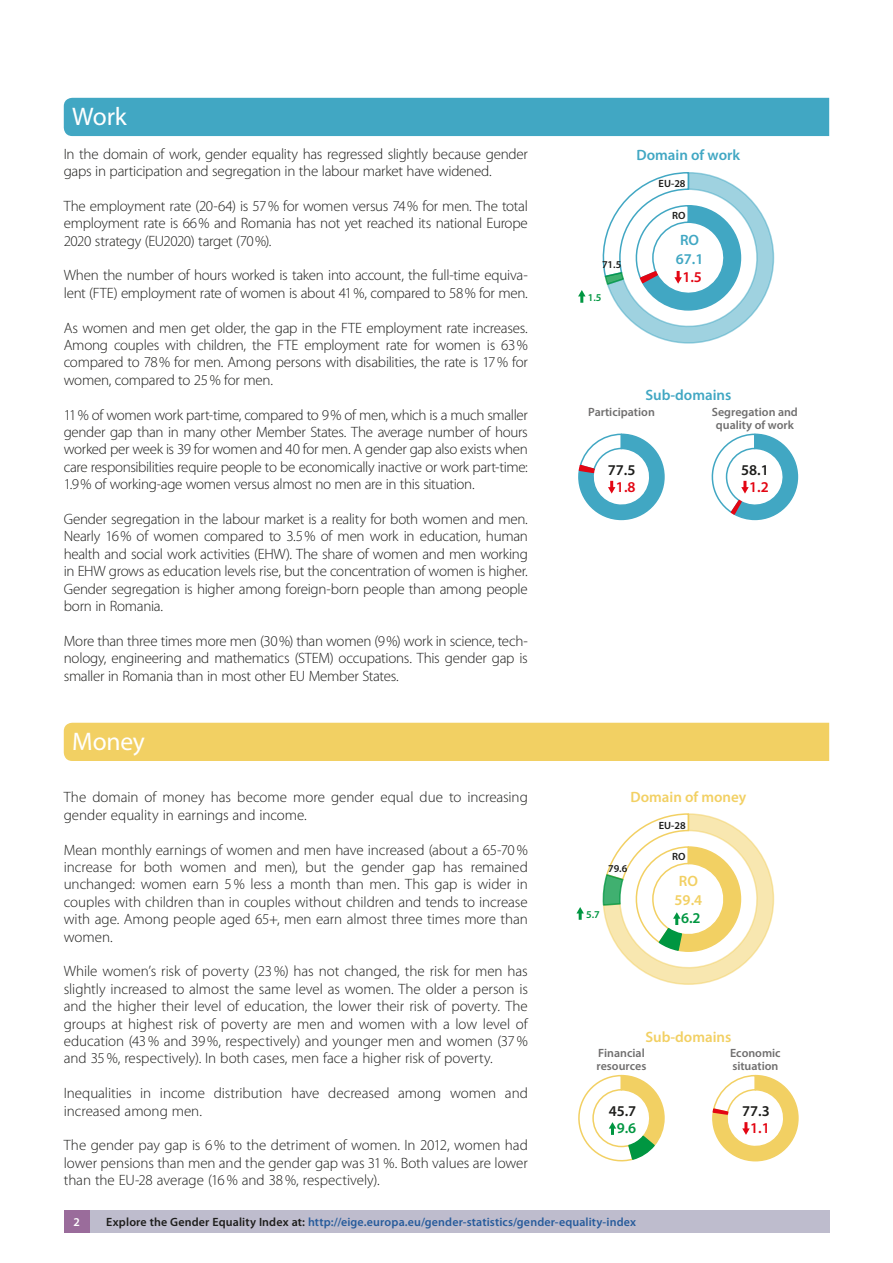
<style>
.page{position:relative;width:893px;height:1263px;background:#fff}
.page>*{position:absolute;margin:0;border:0;box-sizing:border-box;transform-origin:0 0}
.title_2_nn_M{font:25.5px "Myriad Pro";letter-spacing:-.005em;color:#fff}
.title_2_nn_W{font:25.5px "Myriad Pro";color:#fff}
.body{font:300 15px/17.4px "Myriad Pro";letter-spacing:-.015em;color:#1d1d1b;text-align:justify}
.t1{font:600 15px/18.3px "Myriad Pro";color:#f2d063;text-align:center}
.t2{font:600 15px/18.3px "Myriad Pro";color:#41a7c3;text-align:center}
.t3{font:600 15px "Myriad Pro";color:#1d1d1b}
.t4{font:600 15px "Myriad Pro";color:#e30613}
.t5{font:600 15px "Myriad Pro";color:#009641}
.t6{font:600 12px "Myriad Pro";letter-spacing:.01em;color:#275b9b}
.t7{font:600 12px/13.5px "Myriad Pro";color:#706f6f}
.t8{font:600 12px "Myriad Pro";color:#fff}
.t9{font:600 10.5px "Myriad Pro";color:#1d1d1b}
.t10{font:600 10.5px "Myriad Pro";color:#009641}
.s1{color:#e30613}
.s2{color:#009641}
.s3{color:#1d1d1b}
</style>
<div class="page">
<div style="left:66px;top:1210px;width:763px;height:22px;background:#bebccd"></div>
<div style="left:64px;top:1210px;width:25px;height:22px;background:#9a6c9b"></div>
<div style="left:64px;top:98px;width:765px;height:38px;background:#41a7c3"></div>
<div style="left:64px;top:723px;width:765px;height:38px;background:#f2d063"></div>
<svg style="left:576px;top:907px;width:8px;height:13px"></svg>
<svg style="left:603px;top:813px;width:171px;height:172px"></svg>
<svg style="left:578px;top:1074px;width:87px;height:87px"></svg>
<svg style="left:712px;top:1074px;width:87px;height:87px"></svg>
<svg style="left:578px;top:290px;width:8px;height:13px"></svg>
<svg style="left:578px;top:433px;width:87px;height:87px"></svg>
<svg style="left:711px;top:433px;width:88px;height:87px"></svg>
<svg style="left:602px;top:172px;width:172px;height:172px"></svg>
<p class="title_2_nn_W" style="left:72px;top:101px;width:56px">Work</p>
<p class="body" style="left:64px;top:145px;width:466px">In the domain of work, gender equality has regressed slightly because gender gaps in participation and segregation in the labour market have widened.</p>
<p class="body" style="left:64px;top:197px;width:466px">The employment rate (20-64) is 57% for women versus 74% for men. The total employment rate is 66% and Romania has not yet reached its national Europe 2020 strategy (EU2020) target (70%).</p>
<p class="body" style="left:64px;top:267px;width:466px">When the number of hours worked is taken into account, the full-time equiva&shy;lent (FTE) employment rate of women is about 41%, compared to 58% for men.</p>
<p class="body" style="left:64px;top:319px;width:466px">As women and men get older, the gap in the FTE employment rate increases.<br>Among couples with children, the FTE employment rate for women is 63% compared to 78% for men. Among persons with disabilities, the rate is 17% for women, compared to 25% for men.</p>
<p class="body" style="left:64px;top:406px;width:466px">11% of women work part-time, compared to 9% of men, which is a much smaller gender gap than in many other Member States. The average number of hours worked per week is 39 for women and 40 for men. A gender gap also exists when care responsibilities require people to be economically inactive or work part-time:<br>1.9% of working-age women versus almost no men are in this situation.</p>
<p class="body" style="left:64px;top:510px;width:466px">Gender segregation in the labour market is a reality for both women and men.<br>Nearly 16% of women compared to 3.5% of men work in education, human health and social work activities (EHW). The share of women and men working in EHW grows as education levels rise, but the concentration of women is higher.<br>Gender segregation is higher among foreign-born people than among people born in Romania.</p>
<p class="body" style="left:64px;top:632px;width:466px">More than three times more men (30%) than women (9%) work in science, tech&shy;nology, engineering and mathematics (STEM) occupations. This gender gap is smaller in Romania than in most other EU Member States.</p>
<p class="title_2_nn_M" style="left:72px;top:726px;width:74px">Money</p>
<p class="body" style="left:64px;top:789px;width:466px">The domain of money has become more gender equal due to increasing gender equality in earnings and income.</p>
<p class="body" style="left:64px;top:841px;width:466px">Mean monthly earnings of women and men have increased (about a 65-70% increase for both women and men), but the gender gap has remained unchanged: women earn 5% less a month than men. This gap is wider in couples with children than in couples without children and tends to increase with age. Among people aged 65+, men earn almost three times more than women.</p>
<p class="body" style="left:64px;top:963px;width:466px">While women’s risk of poverty (23%) has not changed, the risk for men has slightly increased to almost the same level as women. The older a person is and the higher their level of education, the lower their risk of poverty. The groups at highest risk of poverty are men and women with a low level of education (43% and 39%, respectively) and younger men and women (37% and 35%, respectively). In both cases, men face a higher risk of poverty.</p>
<p class="body" style="left:64px;top:1085px;width:466px">Inequalities in income distribution have decreased among women and increased among men.</p>
<p class="body" style="left:64px;top:1137px;width:466px">The gender pay gap is 6% to the detriment of women. In 2012, women had lower pensions than men and the gender gap was 31%. Both values are lower than the EU-28 average (16% and 38%, respectively).</p>
<p class="t2" style="left:636px;top:146px;width:105px">Domain of work</p>
<p class="t9" style="left:659px;top:177px;width:28px">EU-28</p>
<p class="t9" style="left:602px;top:257px;width:21px">71.5</p>
<p class="t10" style="left:588px;top:291px;width:15px">1.5</p>
<p class="t9" style="left:672px;top:209px;width:15px">RO</p>
<p class="t2" style="left:676px;top:230px;width:29px">RO<br>67.1<br><span class="s1">1.5</span></p>
<p class="t2" style="left:645px;top:386px;width:88px">Sub-domains</p>
<p class="t7" style="left:588px;top:404px;width:68px">Participation</p>
<p class="t7" style="left:712px;top:404px;width:88px;text-align:center">Segregation and quality of work</p>
<p class="t3" style="left:608px;top:460px;width:29px">77.5</p>
<p class="t3" style="left:741px;top:460px;width:29px">58.1</p>
<p class="t4" style="left:616px;top:477px;width:21px">1.8</p>
<p class="t4" style="left:749px;top:477px;width:21px">1.2</p>
<p class="t1" style="left:630px;top:787px;width:117px">Domain of money</p>
<p class="t9" style="left:659px;top:818px;width:28px">EU-28</p>
<p class="t9" style="left:608px;top:861px;width:21px">79.6</p>
<p class="t10" style="left:586px;top:907px;width:15px">5.7</p>
<p class="t9" style="left:672px;top:850px;width:15px">RO</p>
<p class="t1" style="left:675px;top:872px;width:29px">RO<br>59.4<br><span class="s2">6.2</span></p>
<p class="t1" style="left:645px;top:1027px;width:88px">Sub-domains</p>
<p class="t7" style="left:596px;top:1046px;width:51px">Financial resources</p>
<p class="t7" style="left:730px;top:1046px;width:52px">Economic situation</p>
<p class="t3" style="left:609px;top:1101px;width:29px">45.7</p>
<p class="t3" style="left:742px;top:1101px;width:29px">77.3</p>
<p class="t5" style="left:617px;top:1118px;width:21px">9.6</p>
<p class="t4" style="left:750px;top:1118px;width:21px">1.1</p>
<p class="t8" style="left:73px;top:1215px;width:8px">2</p>
<p class="t6" style="left:106px;top:1215px;width:531px"><span class="s3">Explore the Gender Equality Index at:</span> http://eige.europa.eu/gender-statistics/gender-equality-index</p>
</div>
